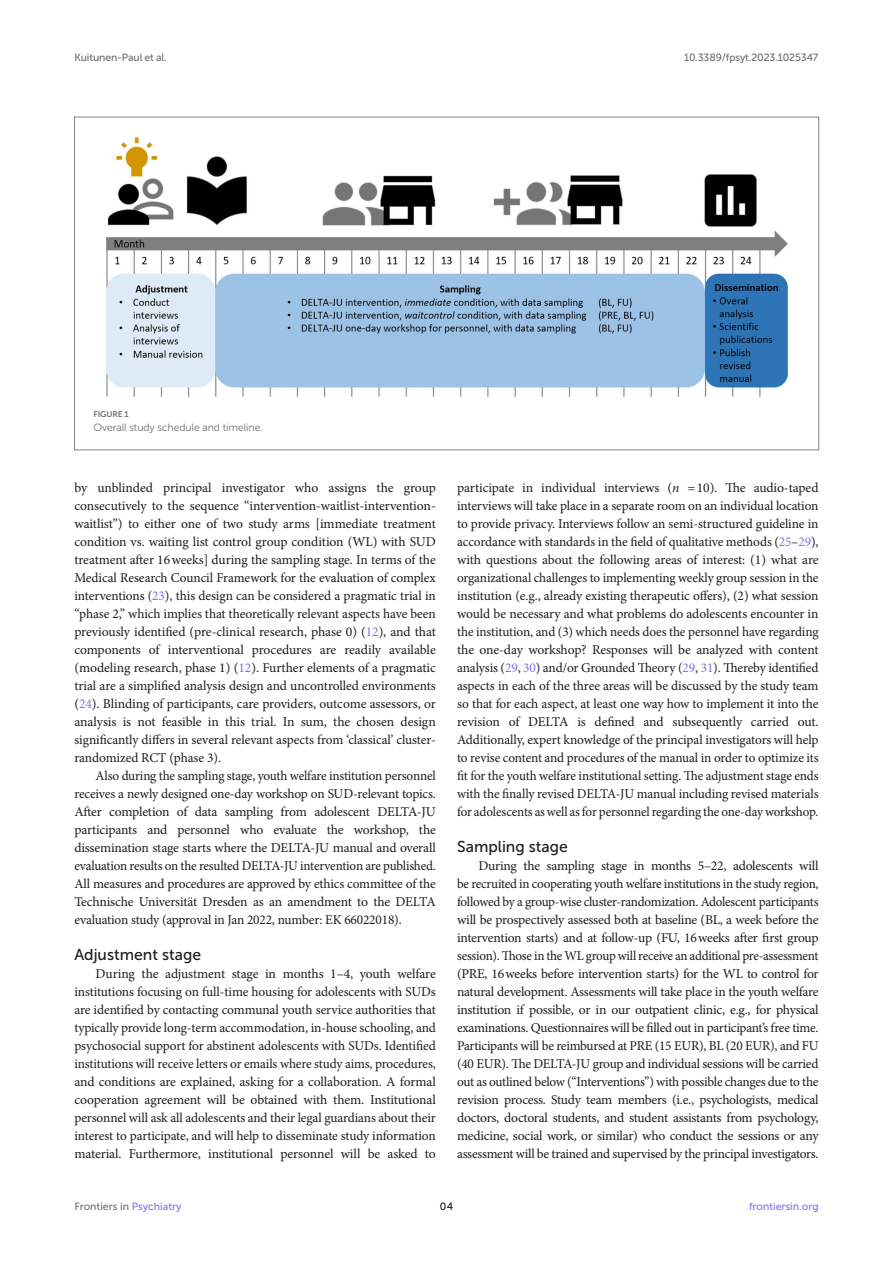
<style>
.page{position:relative;width:893px;height:1263px;background:#fff}
.page>*{position:absolute;margin:0;border:0;box-sizing:border-box;transform-origin:0 0}
.HEAD_3{font:15.75px "Museo Sans 500";color:#1b1c1b}
.TEXT_FLUSH{font:13.5px/18px "Minion Pro";letter-spacing:-.015em;color:#1b1c1b;text-align:justify}
.TEXT{font:13.5px/18px "Minion Pro";letter-spacing:-.015em;color:#1b1c1b;text-align:justify}
.t1{font:10.5px "Museo Sans 500";letter-spacing:-.015em;color:#706f70}
.FIG_LEG{font:10.5px "Museo Sans 300";letter-spacing:-.01em;color:#706f70}
.t2{font:10.5px "Museo Sans 500";color:#856df0}
.t3{font:10.5px "Museo Sans 500";color:#1b1c1b}
.FIG_HD{font:8.25px "Museo Sans 700";letter-spacing:-.01em;color:#706f70}
.s1{color:#856df0}
.s2{font-style:italic}
</style>
<div class="page">
<img style="left:106px;top:137px;width:682px;height:260px">
<p class="t1" style="left:74px;top:51px;width:94px">Kuitunen-Paul et al.</p>
<p class="t1" style="left:684px;top:51px;width:136px">10.3389/fpsyt.2023.1025347</p>
<p class="FIG_HD" style="left:94px;top:410px;width:37px">FIGURE 1</p>
<p class="FIG_LEG" style="left:94px;top:422px;width:171px">Overall study schedule and timeline.</p>
<p class="TEXT" style="left:74px;top:479px;width:363px">by unblinded principal investigator who assigns the group consecutively to the sequence “intervention-waitlist-intervention&shy;waitlist”) to either one of two study arms [immediate treatment condition vs. waiting list control group condition (WL) with SUD treatment after 16weeks] during the sampling stage. In terms of the Medical Research Council Framework for the evaluation of complex interventions (<span class="s1">23</span>), this design can be considered a pragmatic trial in “phase 2,” which implies that theoretically relevant aspects have been previously identified (pre-clinical research, phase 0) (<span class="s1">12</span>), and that components of interventional procedures are readily available (modeling research, phase 1) (<span class="s1">12</span>). Further elements of a pragmatic trial are a simplified analysis design and uncontrolled environments (<span class="s1">24</span>). Blinding of participants, care providers, outcome assessors, or analysis is not feasible in this trial. In sum, the chosen design significantly differs in several relevant aspects from ‘classical’ cluster&shy;randomized RCT (phase 3).</p>
<p class="TEXT" style="left:74px;top:767px;width:363px;text-indent:21px">Also during the sampling stage, youth welfare institution personnel receives a newly designed one-day workshop on SUD-relevant topics.<br>After completion of data sampling from adolescent DELTA-JU participants and personnel who evaluate the workshop, the dissemination stage starts where the DELTA-JU manual and overall evaluation results on the resulted DELTA-JU intervention are published.<br>All measures and procedures are approved by ethics committee of the Technische Universität Dresden as an amendment to the DELTA evaluation study (approval in Jan 2022, number: EK 66022018).</p>
<p class="HEAD_3" style="left:74px;top:946px;width:128px">Adjustment stage</p>
<p class="TEXT_FLUSH" style="left:74px;top:965px;width:363px;text-indent:21px">During the adjustment stage in months 1–4, youth welfare institutions focusing on full-time housing for adolescents with SUDs are identified by contacting communal youth service authorities that typically provide long-term accommodation, in-house schooling, and psychosocial support for abstinent adolescents with SUDs. Identified institutions will receive letters or emails where study aims, procedures, and conditions are explained, asking for a collaboration. A formal cooperation agreement will be obtained with them. Institutional personnel will ask all adolescents and their legal guardians about their interest to participate, and will help to disseminate study information material. Furthermore, institutional personnel will be asked to</p>
<p class="TEXT_FLUSH" style="left:457px;top:479px;width:363px">participate in individual interviews (<span class="s2">n</span> =10). The audio-taped interviews will take place in a separate room on an individual location to provide privacy. Interviews follow an semi-structured guideline in accordance with standards in the field of qualitative methods (<span class="s1">25</span>–<span class="s1">29</span>), with questions about the following areas of interest: (1) what are organizational challenges to implementing weekly group session in the institution (e.g., already existing therapeutic offers), (2) what session would be necessary and what problems do adolescents encounter in the institution, and (3) which needs does the personnel have regarding the one-day workshop? Responses will be analyzed with content analysis (<span class="s1">29</span>, <span class="s1">30</span>) and/or Grounded Theory (<span class="s1">29</span>, <span class="s1">31</span>). Thereby identified aspects in each of the three areas will be discussed by the study team so that for each aspect, at least one way how to implement it into the revision of DELTA is defined and subsequently carried out.<br>Additionally, expert knowledge of the principal investigators will help to revise content and procedures of the manual in order to optimize its fit for the youth welfare institutional setting. The adjustment stage ends with the finally revised DELTA-JU manual including revised materials for adolescents as well as for personnel regarding the one-day workshop.</p>
<p class="HEAD_3" style="left:457px;top:838px;width:112px">Sampling stage</p>
<p class="TEXT_FLUSH" style="left:457px;top:857px;width:363px;text-indent:21px">During the sampling stage in months 5–22, adolescents will be recruited in cooperating youth welfare institutions in the study region, followed by a group-wise cluster-randomization. Adolescent participants will be prospectively assessed both at baseline (BL, a week before the intervention starts) and at follow-up (FU, 16weeks after first group session). Those in the WL group will receive an additional pre-assessment (PRE, 16weeks before intervention starts) for the WL to control for natural development. Assessments will take place in the youth welfare institution if possible, or in our outpatient clinic, e.g., for physical examinations. Questionnaires will be filled out in participant’s free time.<br>Participants will be reimbursed at PRE (15 EUR), BL (20 EUR), and FU (40 EUR). The DELTA-JU group and individual sessions will be carried out as outlined below (“Interventions”) with possible changes due to the revision process. Study team members (i.e., psychologists, medical doctors, doctoral students, and student assistants from psychology, medicine, social work, or similar) who conduct the sessions or any assessment will be trained and supervised by the principal investigators.</p>
<p class="t1" style="left:74px;top:1200px;width:109px">Frontiers in <span class="s1">Psychiatry</span></p>
<p class="t3" style="left:440px;top:1200px;width:15px">04</p>
<p class="t2" style="left:749px;top:1200px;width:71px">frontiersin.org</p>
</div>
